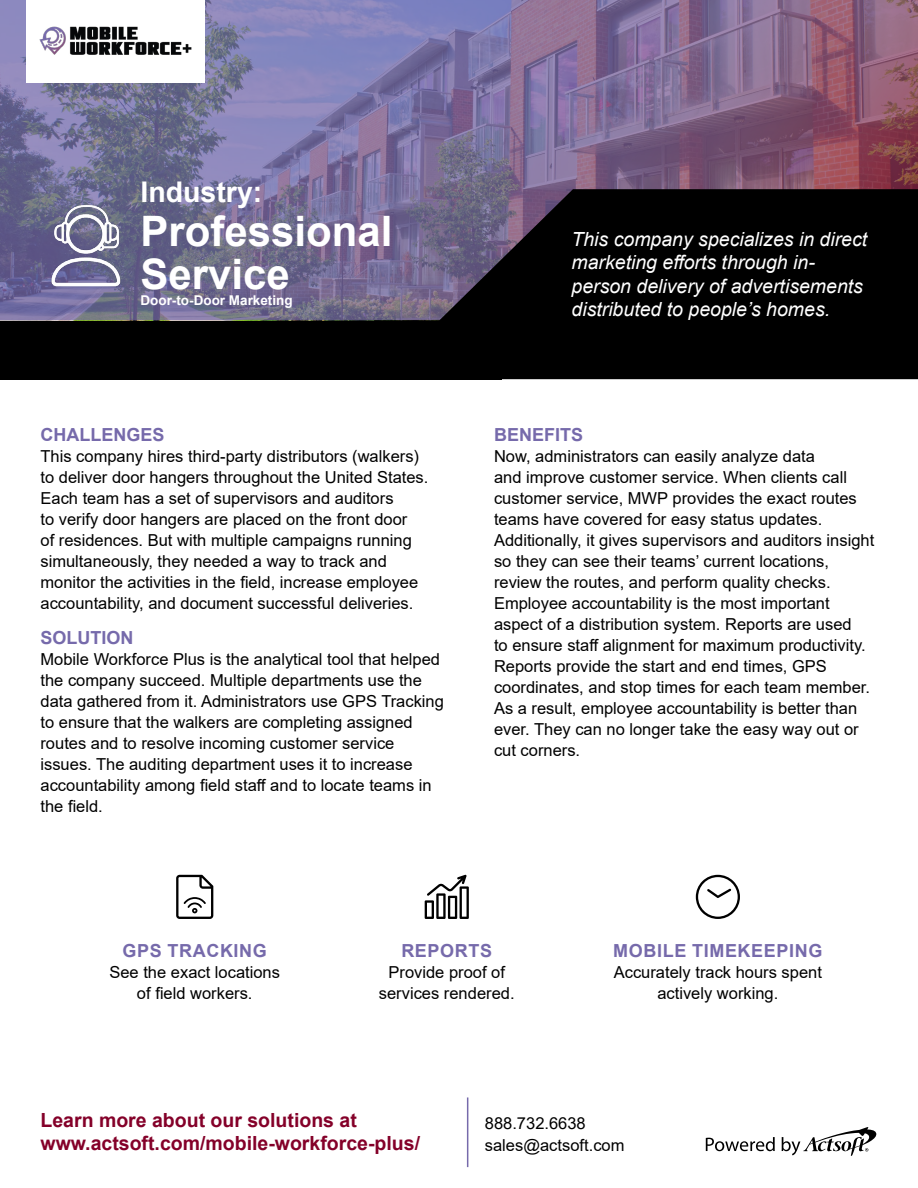
<style>
.page{position:relative;width:918px;height:1188px;background:#fff}
.page>*{position:absolute;margin:0;border:0;box-sizing:border-box;transform-origin:0 0}
.t1{font:700 42px/43.5px "Arial";color:#fff}
.t2{font:700 28.5px "Arial";color:#fff}
.t3{font:italic 19.5px/23.4px "Arial";color:#fff}
.t4{font:700 19.5px/23.4px "Arial";color:#840029}
.t5{font:700 18px "Arial";letter-spacing:.035em;color:#766aab}
.t6{font:700 18px "Arial";color:#766aab}
.t7{font:16.5px/21px "Arial";color:#000}
.t8{font:700 13.5px "Arial";color:#fff}
</style>
<div class="page">
<hr style="left:467px;top:1097px;width:1px;height:70px;background:#766aab">
<svg style="left:706px;top:1137px;width:69px;height:14px"></svg>
<svg style="left:782px;top:1127px;width:94px;height:29px"></svg>
<div style="left:0;top:306px;width:502px;height:73px;background:#000"></div>
<svg style="left:0;top:0;width:918px;height:320px;background:#7d6d94"></svg>
<svg style="left:374px;top:189px;width:544px;height:190px;background:#131117"></svg>
<div style="left:26px;top:0;width:178px;height:82px;background:#fff"></div>
<img style="left:39px;top:26px;width:153px;height:29px">
<svg style="left:176px;top:875px;width:37px;height:44px"></svg>
<svg style="left:696px;top:875px;width:44px;height:44px"></svg>
<img style="left:38px;top:192px;width:94px;height:108px">
<svg style="left:425px;top:875px;width:44px;height:44px"></svg>
<h2 class="t2" style="left:140px;top:172px;width:123px">Industry:</h2>
<h1 class="t1" style="left:140px;top:209px;width:254px">Professional<br>Service</h1>
<p class="t8" style="left:140px;top:291px;width:154px">Door-to-Door Marketing</p>
<p class="t6" style="left:40px;top:422px;width:126px">CHALLENGES</p>
<p class="t7" style="left:40px;top:445px;width:389px">This company hires third-party distributors (walkers) to deliver door hangers throughout the United States.<br>Each team has a set of supervisors and auditors<br>to verify door hangers are placed on the front door<br>of residences. But with multiple campaigns running simultaneously, they needed a way to track and monitor the activities in the field, increase employee accountability, and document successful deliveries.</p>
<p class="t6" style="left:40px;top:625px;width:95px">SOLUTION</p>
<p class="t7" style="left:40px;top:649px;width:405px">Mobile Workforce Plus is the analytical tool that helped the company succeed. Multiple departments use the data gathered from it. Administrators use GPS Tracking to ensure that the walkers are completing assigned routes and to resolve incoming customer service issues. The auditing department uses it to increase accountability among field staff and to locate teams in the field.</p>
<p class="t3" style="left:572px;top:227px;width:297px">This company specializes in direct marketing efforts through in&shy;person delivery of advertisements distributed to people’s homes.</p>
<p class="t6" style="left:494px;top:422px;width:91px">BENEFITS</p>
<p class="t7" style="left:494px;top:445px;width:382px">Now, administrators can easily analyze data<br>and improve customer service. When clients call customer service, MWP provides the exact routes teams have covered for easy status updates.<br>Additionally, it gives supervisors and auditors insight so they can see their teams’ current locations, review the routes, and perform quality checks.<br>Employee accountability is the most important aspect of a distribution system. Reports are used<br>to ensure staff alignment for maximum productivity.<br>Reports provide the start and end times, GPS coordinates, and stop times for each team member.<br>As a result, employee accountability is better than ever. They can no longer take the easy way out or cut corners.</p>
<p class="t5" style="left:123px;top:938px;width:146px">GPS TRACKING</p>
<p class="t7" style="left:109px;top:962px;width:172px;text-align:center">See the exact locations of field workers.</p>
<p class="t5" style="left:401px;top:938px;width:92px">REPORTS</p>
<p class="t7" style="left:379px;top:962px;width:137px;text-align:center">Provide proof of services rendered.</p>
<p class="t5" style="left:613px;top:938px;width:211px">MOBILE TIMEKEEPING</p>
<p class="t7" style="left:614px;top:962px;width:210px;text-align:center">Accurately track hours spent actively working.</p>
<p class="t4" style="left:40px;top:1109px;width:381px">Learn more about our solutions at www.actsoft.com/mobile-workforce-plus/</p>
<p class="t7" style="left:485px;top:1112px;width:141px;line-height:22.2px">888.732.6638 sales@actsoft.com</p>
</div>
